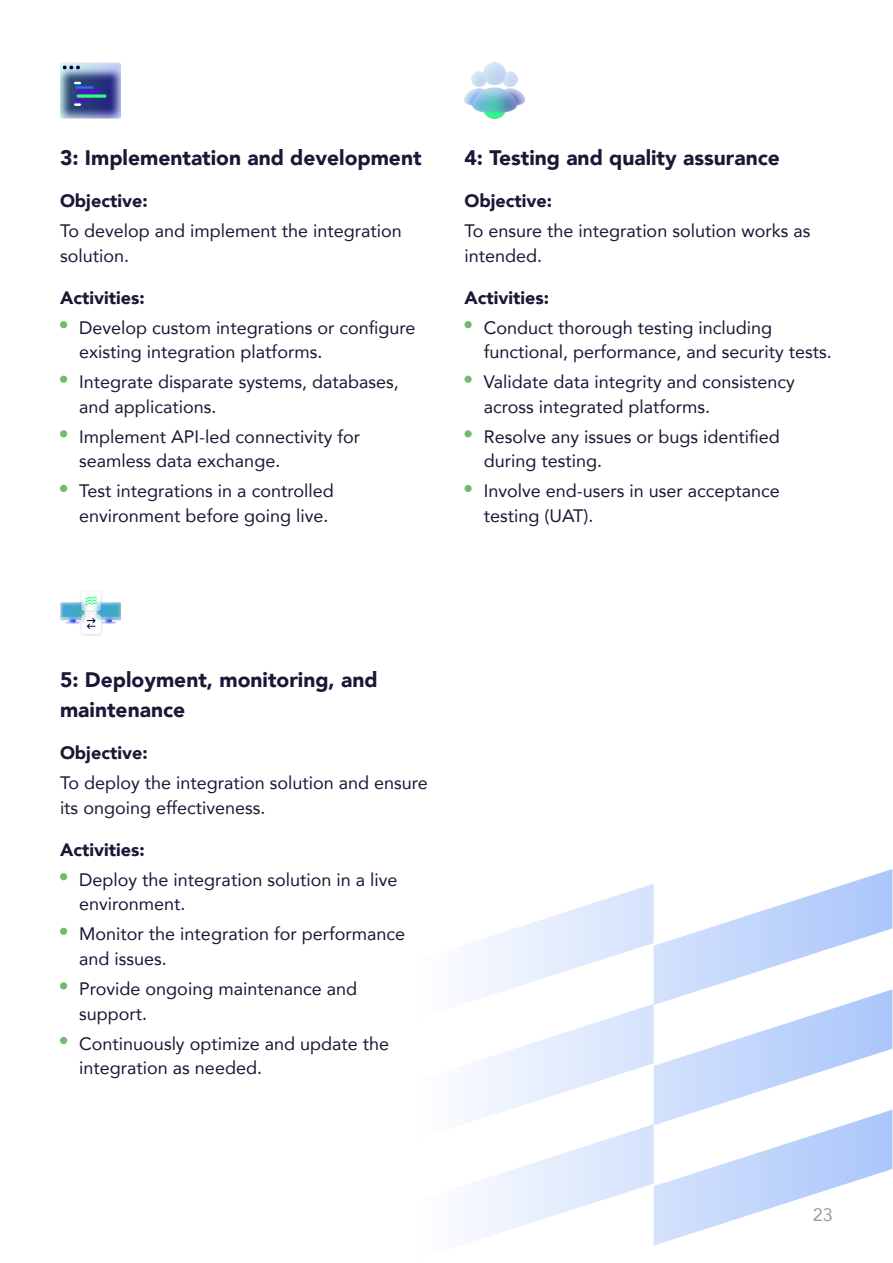
<style>
.page{position:relative;width:893px;height:1263px;background:#fff}
.page>*{position:absolute;margin:0;border:0;box-sizing:border-box;transform-origin:0 0}
.t1{font:900 21px/30px "Avenir";color:#191836}
.t2{font:18px/24.6px "Avenir";color:#191836}
.t3{font:900 18px "Avenir";color:#191836}
.t4{font:18px "Avenir";color:#9d9d9c}
</style>
<div class="page">
<svg style="left:469px;top:869px;width:423px;height:377px"></svg>
<div style="left:60px;top:321px;width:7px;height:7px;background:#72bb6f;border-radius:50%"></div>
<div style="left:60px;top:376px;width:7px;height:7px;background:#72bb6f;border-radius:50%"></div>
<div style="left:60px;top:430px;width:7px;height:7px;background:#72bb6f;border-radius:50%"></div>
<div style="left:60px;top:485px;width:7px;height:7px;background:#72bb6f;border-radius:50%"></div>
<img style="left:60px;top:62px;width:60px;height:57px">
<div style="left:464px;top:321px;width:8px;height:7px;background:#72bb6f;border-radius:50%"></div>
<div style="left:464px;top:376px;width:8px;height:7px;background:#72bb6f;border-radius:50%"></div>
<div style="left:464px;top:430px;width:8px;height:7px;background:#72bb6f;border-radius:50%"></div>
<div style="left:464px;top:485px;width:8px;height:7px;background:#72bb6f;border-radius:50%"></div>
<img style="left:464px;top:62px;width:60px;height:57px">
<div style="left:60px;top:873px;width:7px;height:7px;background:#72bb6f;border-radius:50%"></div>
<div style="left:60px;top:928px;width:7px;height:7px;background:#72bb6f;border-radius:50%"></div>
<div style="left:60px;top:982px;width:7px;height:7px;background:#72bb6f;border-radius:50%"></div>
<div style="left:60px;top:1037px;width:7px;height:7px;background:#72bb6f;border-radius:50%"></div>
<img style="left:60px;top:591px;width:60px;height:45px">
<p class="t1" style="left:60px;top:142px;width:363px">3: Implementation and development</p>
<p class="t1" style="left:464px;top:142px;width:317px">4: Testing and quality assurance</p>
<p class="t3" style="left:60px;top:185px;width:89px">Objective:</p>
<p class="t3" style="left:464px;top:185px;width:89px">Objective:</p>
<p class="t2" style="left:60px;top:218px;width:343px">To develop and implement the integration solution.</p>
<p class="t2" style="left:464px;top:218px;width:347px">To ensure the integration solution works as intended.</p>
<p class="t3" style="left:60px;top:282px;width:86px">Activities:</p>
<p class="t2" style="left:79px;top:315px;width:338px">Develop custom integrations or configure existing integration platforms.</p>
<p class="t2" style="left:79px;top:369px;width:321px">Integrate disparate systems, databases, and applications.</p>
<p class="t2" style="left:79px;top:424px;width:282px">Implement API-led connectivity for seamless data exchange.</p>
<p class="t2" style="left:79px;top:478px;width:256px">Test integrations in a controlled environment before going live.</p>
<p class="t3" style="left:464px;top:282px;width:86px">Activities:</p>
<p class="t2" style="left:484px;top:315px;width:350px">Conduct thorough testing including functional, performance, and security tests.</p>
<p class="t2" style="left:484px;top:369px;width:313px">Validate data integrity and consistency across integrated platforms.</p>
<p class="t2" style="left:484px;top:424px;width:298px">Resolve any issues or bugs identified during testing.</p>
<p class="t2" style="left:484px;top:478px;width:298px">Involve end-users in user acceptance testing (UAT).</p>
<p class="t1" style="left:60px;top:664px;width:319px">5: Deployment, monitoring, and maintenance</p>
<p class="t3" style="left:60px;top:737px;width:89px">Objective:</p>
<p class="t2" style="left:60px;top:770px;width:369px">To deploy the integration solution and ensure its ongoing effectiveness.</p>
<p class="t3" style="left:60px;top:834px;width:86px">Activities:</p>
<p class="t2" style="left:79px;top:867px;width:320px">Deploy the integration solution in a live environment.</p>
<p class="t2" style="left:79px;top:921px;width:327px">Monitor the integration for performance and issues.</p>
<p class="t2" style="left:79px;top:976px;width:279px">Provide ongoing maintenance and support.</p>
<p class="t2" style="left:79px;top:1030px;width:311px">Continuously optimize and update the integration as needed.</p>
<p class="t4" style="left:813px;top:1200px;width:22px">23</p>
</div>
